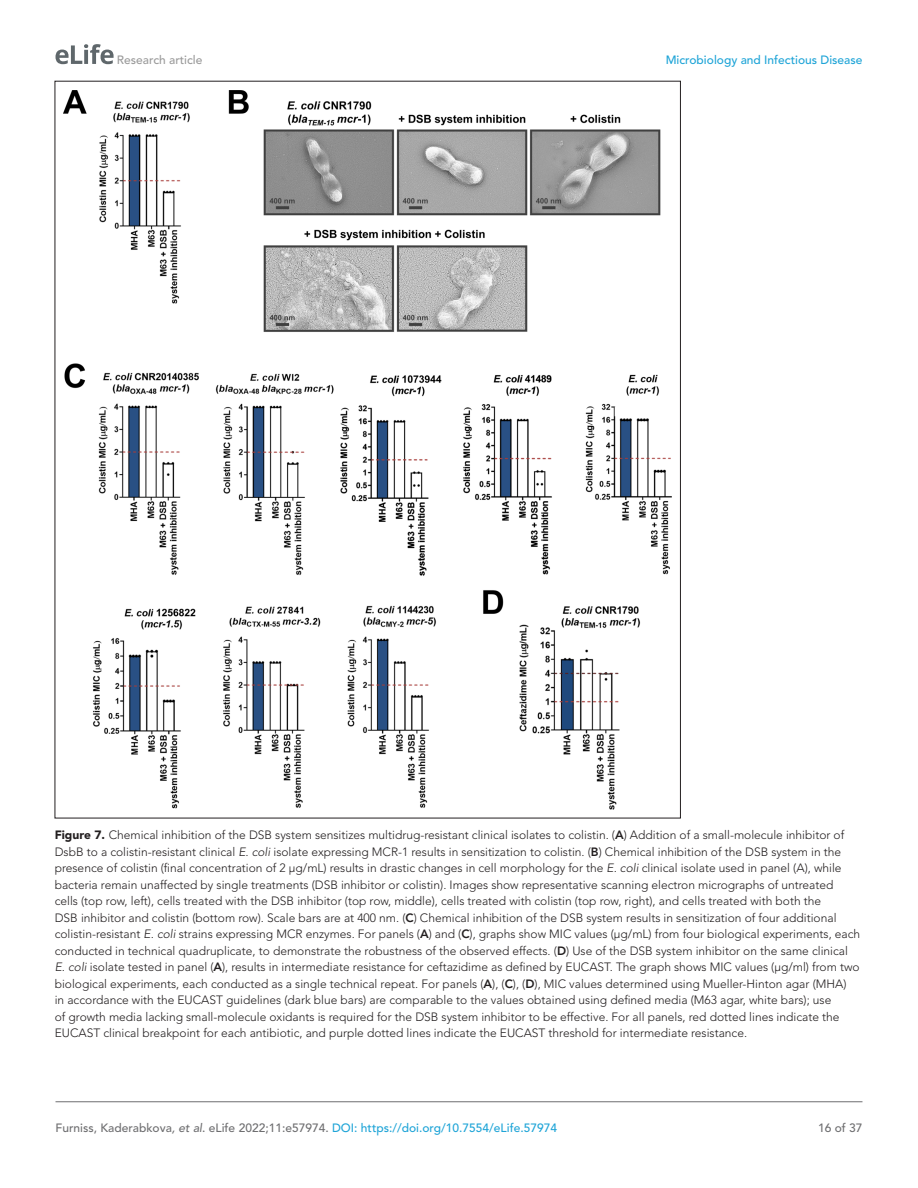
<style>
.page{position:relative;width:918px;height:1188px;background:#fff}
.page>*{position:absolute;margin:0;border:0;box-sizing:border-box;transform-origin:0 0}
.t1{font:300 12px/16.5px "Avenir LT Std";color:#231f20}
.t2{font:500 12px "Avenir LT Std";color:#6e6e70}
.t3{font:500 12px "Avenir LT Std";color:#1ea4d7}
.t4{font:500 12px "Avenir LT Std";color:#9a9a9a}
.s1{font-weight:900}
.s2{font-weight:800}
.s3{font-style:italic}
.s4{color:#1ea4d7}
</style>
<div class="page">
<svg style="left:56px;top:44px;width:58px;height:20px"></svg>
<hr style="left:56px;top:1101px;width:806px;height:1px;background:#6e6e70">
<img style="left:64px;top:90px;width:607px;height:719px">
<p class="t4" style="left:117px;top:53px;width:87px">Research article</p>
<p class="t3" style="left:666px;top:53px;width:198px">Microbiology and Infectious Disease</p>
<p class="t1" style="left:55px;top:827px;width:807px"><span class="s1">Figure 7.</span> Chemical inhibition of the DSB system sensitizes multidrug-resistant clinical isolates to colistin. (<span class="s2">A</span>) Addition of a small-molecule inhibitor of DsbB to a colistin-resistant clinical <span class="s3">E. coli</span> isolate expressing MCR-1 results in sensitization to colistin. (<span class="s2">B</span>) Chemical inhibition of the DSB system in the presence of colistin (final concentration of 2 μg/mL) results in drastic changes in cell morphology for the <span class="s3">E. coli</span> clinical isolate used in panel (A), while bacteria remain unaffected by single treatments (DSB inhibitor or colistin). Images show representative scanning electron micrographs of untreated<br>cells (top row, left), cells treated with the DSB inhibitor (top row, middle), cells treated with colistin (top row, right), and cells treated with both the<br>DSB inhibitor and colistin (bottom row). Scale bars are at 400 nm. (<span class="s2">C</span>) Chemical inhibition of the DSB system results in sensitization of four additional colistin-resistant <span class="s3">E. coli</span> strains expressing MCR enzymes. For panels (<span class="s2">A</span>) and (<span class="s2">C</span>), graphs show MIC values (µg/mL) from four biological experiments, each conducted in technical quadruplicate, to demonstrate the robustness of the observed effects. (<span class="s2">D</span>) Use of the DSB system inhibitor on the same clinical <span class="s3">E. coli</span> isolate tested in panel (<span class="s2">A</span>), results in intermediate resistance for ceftazidime as defined by EUCAST. The graph shows MIC values (μg/ml) from two biological experiments, each conducted as a single technical repeat. For panels (<span class="s2">A</span>), (<span class="s2">C</span>), (<span class="s2">D</span>), MIC values determined using Mueller-Hinton agar (MHA)<br>in accordance with the EUCAST guidelines (dark blue bars) are comparable to the values obtained using defined media (M63 agar, white bars); use<br>of growth media lacking small-molecule oxidants is required for the DSB system inhibitor to be effective. For all panels, red dotted lines indicate the EUCAST clinical breakpoint for each antibiotic, and purple dotted lines indicate the EUCAST threshold for intermediate resistance.</p>
<p class="t2" style="left:56px;top:1121px;width:503px">Furniss, Kaderabkova<span class="s3">, et al</span>. eLife 2022;11:e57974. <span class="s4">DOI: https://doi.org/10.7554/eLife.57974</span></p>
<p class="t2" style="left:818px;top:1121px;width:46px">16 of 37</p>
</div>
